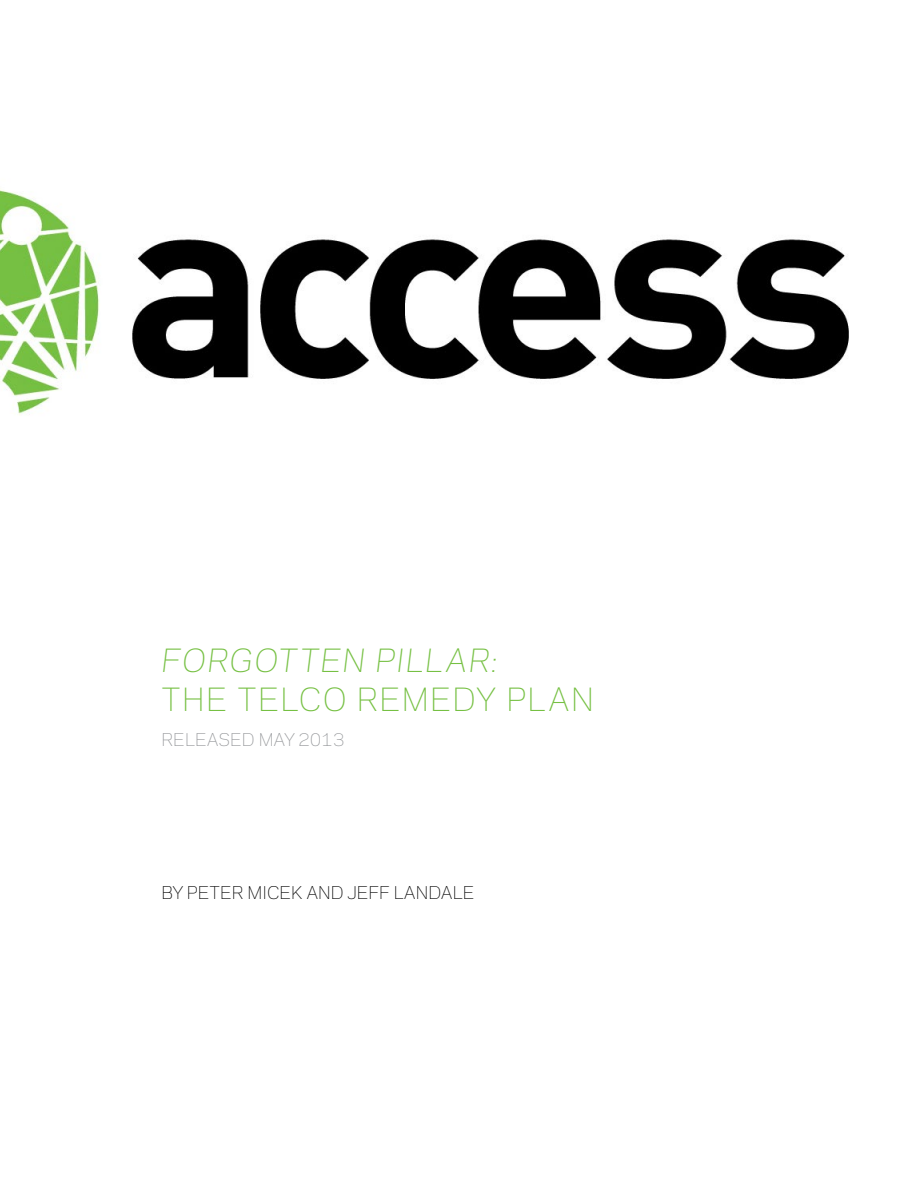
<style>
.page{position:relative;width:918px;height:1188px;background:#fff}
.page>*{position:absolute;margin:0;border:0;box-sizing:border-box;transform-origin:0 0}
.t1{font:300 30px "Galaxie Polaris";letter-spacing:.04em;color:#76c043}
.t2{font:italic 300 30px "Galaxie Polaris";letter-spacing:.035em;color:#76c043}
.t3{font:300 16.5px "Galaxie Polaris";color:#000}
.t4{font:300 16.5px "Galaxie Polaris";color:#939598}
</style>
<div class="page">
<img style="left:0;top:189px;width:849px;height:226px">
<h1 class="t2" style="left:162px;top:638px;width:337px">FORGOTTEN PILLAR:</h1>
<h1 class="t1" style="left:162px;top:677px;width:434px">THE TELCO REMEDY PLAN</h1>
<p class="t4" style="left:162px;top:727px;width:185px">RELEASED MAY 2013</p>
<p class="t3" style="left:162px;top:881px;width:158px">BY PETER M ICEK AND</p>
<p class="t3" style="left:347px;top:881px;width:129px">JEFF LANDALE</p>
</div>
